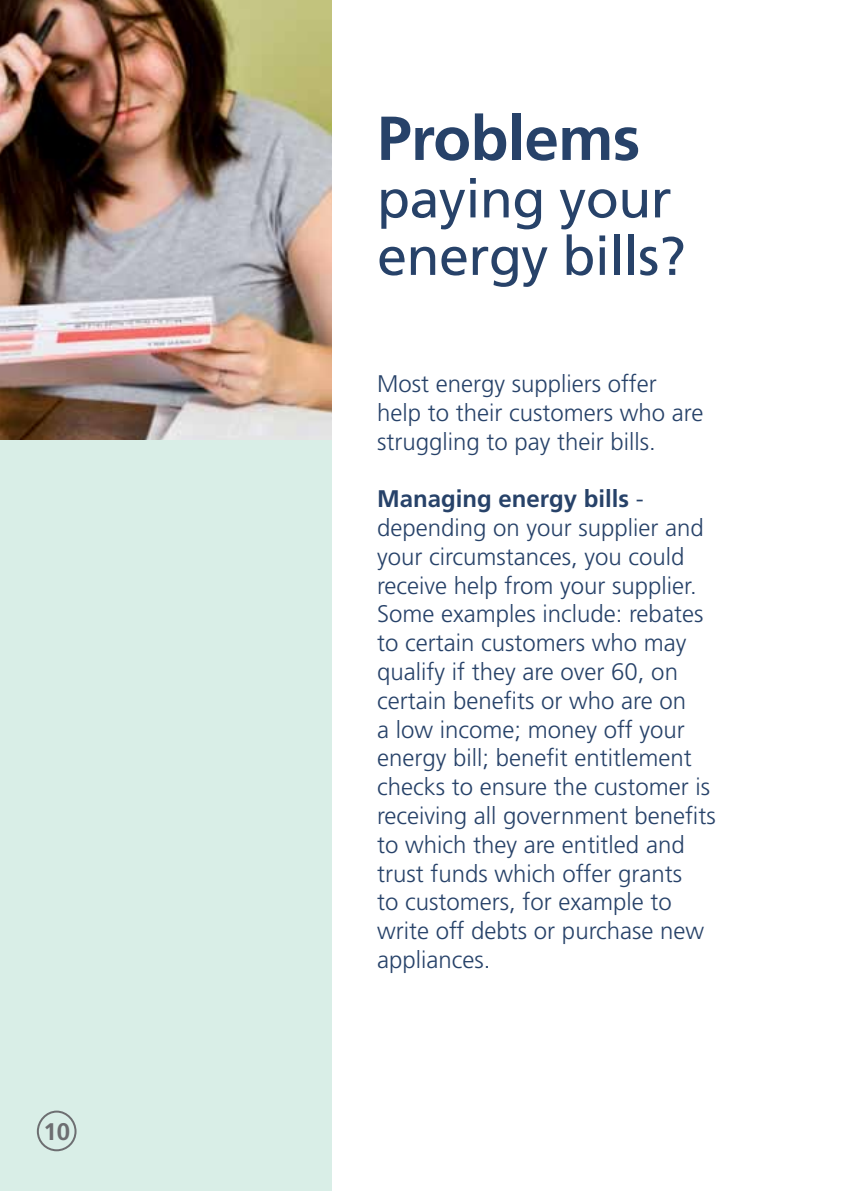
<style>
.page{position:relative;width:842px;height:1191px;background:#fff}
.page>*{position:absolute;margin:0;border:0;box-sizing:border-box;transform-origin:0 0}
.t1{font:700 62px "Frutiger LT Std";letter-spacing:-.01em;color:#274269}
.t2{font:54px/57.4px "Frutiger LT Std";letter-spacing:-.01em;color:#274269}
.t3{font:300 24px/28.8px "Frutiger LT Std";color:#274269}
.t4{font:700 24px "Frutiger LT Std";color:#6d6e71}
.s1{font-weight:700}
</style>
<div class="page">
<img style="left:0;top:0;width:332px;height:440px">
<div style="left:0;top:440px;width:332px;height:751px;background:#d9eee7"></div>
<div style="left:37px;top:1110px;width:40px;height:41px;border:2px solid #6d6e71;border-radius:50%"></div>
<p class="t4" style="left:43px;top:1117px;width:28px">10</p>
<h1 class="t1" style="left:377px;top:102px;width:265px">Problems</h1>
<h2 class="t2" style="left:377px;top:170px;width:310px">paying your energy bills?</h2>
<p class="t3" style="left:377px;top:370px;width:328px">Most energy suppliers offer help to their customers who are struggling to pay their bills.</p>
<p class="t3" style="left:377px;top:485px;width:340px"><span class="s1">Managing energy bills</span> - depending on your supplier and your circumstances, you could receive help from your supplier.<br>Some examples include: rebates to certain customers who may qualify if they are over 60, on certain benefits or who are on<br>a low income; money off your energy bill; benefit entitlement checks to ensure the customer is receiving all government benefits to which they are entitled and trust funds which offer grants<br>to customers, for example to write off debts or purchase new appliances.</p>
</div>
